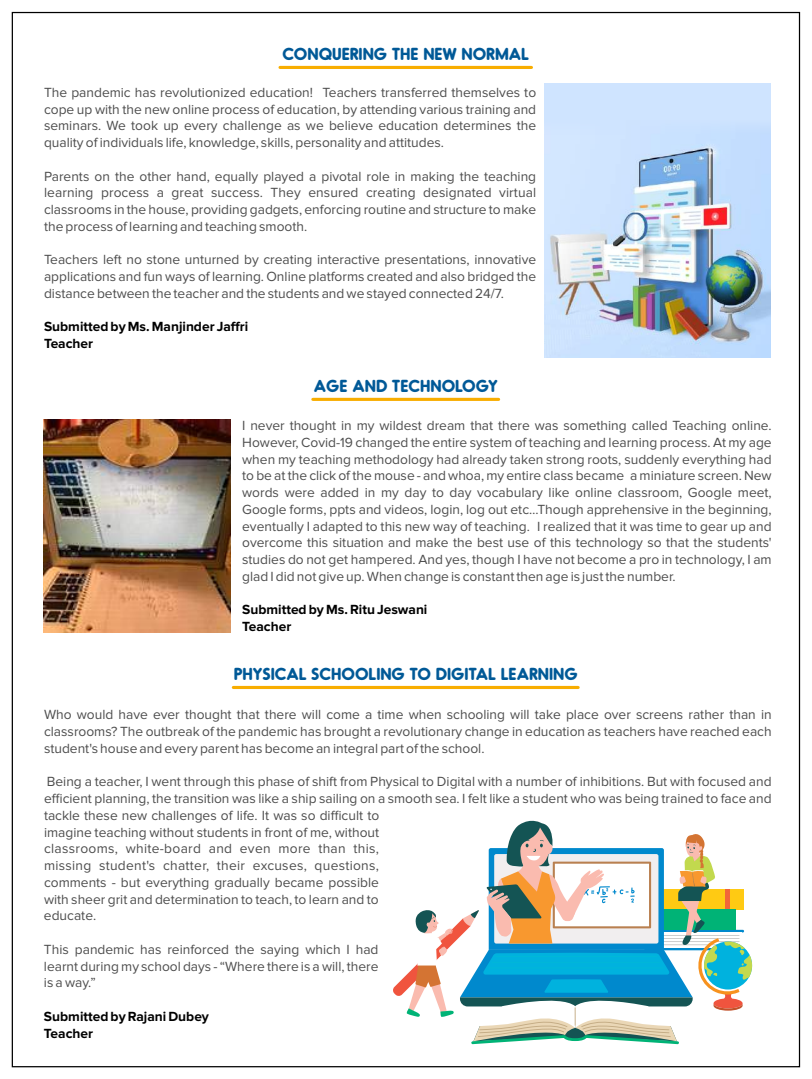
<style>
.page{position:relative;width:812px;height:1079px;background:#fff}
.page>*{position:absolute;margin:0;border:0;box-sizing:border-box;transform-origin:0 0}
.t1{font:700 16.5px "Oduda";color:#005997}
.t2{font:13.75px/16.8px "Proxima Nova";color:#4d4d4d;text-align:justify}
.t3{font:700 13.75px/16.8px "Proxima Nova";color:#000}
</style>
<div class="page">
<hr style="left:312px;top:398px;width:186px;height:3px;background:#f8ad00">
<hr style="left:280px;top:66px;width:251px;height:3px;background:#f8ad00">
<div style="left:544px;top:83px;width:226px;height:274px;background:#cfe4ff"></div>
<img style="left:550px;top:131px;width:220px;height:226px">
<img style="left:44px;top:419px;width:186px;height:213px">
<hr style="left:233px;top:686px;width:345px;height:3px;background:#f8ad00">
<svg style="left:393px;top:820px;width:358px;height:224px"></svg>
<p class="t1" style="left:282px;top:47px;width:248px">CONQUERING THE NEW NORMAL</p>
<p class="t2" style="left:44px;top:84px;width:493px">The pandemic has revolutionized education! Teachers transferred themselves to cope up with the new online process of education, by attending various training and seminars. We took up every challenge as we believe education determines the quality of individuals life, knowledge, skills, personality and attitudes.</p>
<p class="t2" style="left:44px;top:168px;width:493px">Parents on the other hand, equally played a pivotal role in making the teaching learning process a great success. They ensured creating designated virtual classrooms in the house, providing gadgets, enforcing routine and structure to make the process of learning and teaching smooth.</p>
<p class="t2" style="left:44px;top:252px;width:493px">Teachers left no stone unturned by creating interactive presentations, innovative applications and fun ways of learning. Online platforms created and also bridged the distance between the teacher and the students and we stayed connected 24/7.</p>
<p class="t3" style="left:44px;top:319px;width:206px">Submitted by Ms. Manjinder Jaffri<br>Teacher</p>
<p class="t1" style="left:313px;top:379px;width:185px">AGE AND TECHNOLOGY</p>
<p class="t2" style="left:242px;top:418px;width:530px">I never thought in my wildest dream that there was something called Teaching online.<br>However, Covid-19 changed the entire system of teaching and learning process. At my age when my teaching methodology had already taken strong roots, suddenly everything had to be at the click of the mouse - and whoa, my entire class became a miniature screen. New words were added in my day to day vocabulary like online classroom, Google meet, Google forms, ppts and videos, login, log out etc…Though apprehensive in the beginning, eventually I adapted to this new way of teaching. I realized that it was time to gear up and overcome this situation and make the best use of this technology so that the students' studies do not get hampered. And yes, though I have not become a pro in technology, I am glad I did not give up. When change is constant then age is just the number.</p>
<p class="t3" style="left:242px;top:602px;width:187px">Submitted by Ms. Ritu Jeswani<br>Teacher</p>
<p class="t1" style="left:233px;top:666px;width:345px">PHYSICAL SCHOOLING TO DIGITAL LEARNING</p>
<p class="t2" style="left:44px;top:707px;width:728px">Who would have ever thought that there will come a time when schooling will take place over screens rather than in classrooms? The outbreak of the pandemic has brought a revolutionary change in education as teachers have reached each student's house and every parent has become an integral part of the school.</p>
<p class="t2" style="left:44px;top:774px;width:728px;text-align:left">Being a teacher, I went through this phase of shift from Physical to Digital with a number of inhibitions. But with focused and efficient planning, the transition was like a ship sailing on a smooth sea. I felt like a student who was being trained to face and tackle these new challenges of life. It was so difficult to<br>imagine teaching without students in front of me, without<br>classrooms, white-board and even more than this,<br>missing student's chatter, their excuses, questions,<br>comments - but everything gradually became possible<br>with sheer grit and determination to teach, to learn and to<br>educate.</p>
<p class="t2" style="left:44px;top:941px;width:336px">This pandemic has reinforced the saying which I had learnt during my school days - “Where there is a will, there is a way.”</p>
<p class="t3" style="left:44px;top:1008px;width:166px">Submitted by Rajani Dubey<br>Teacher</p>
</div>
